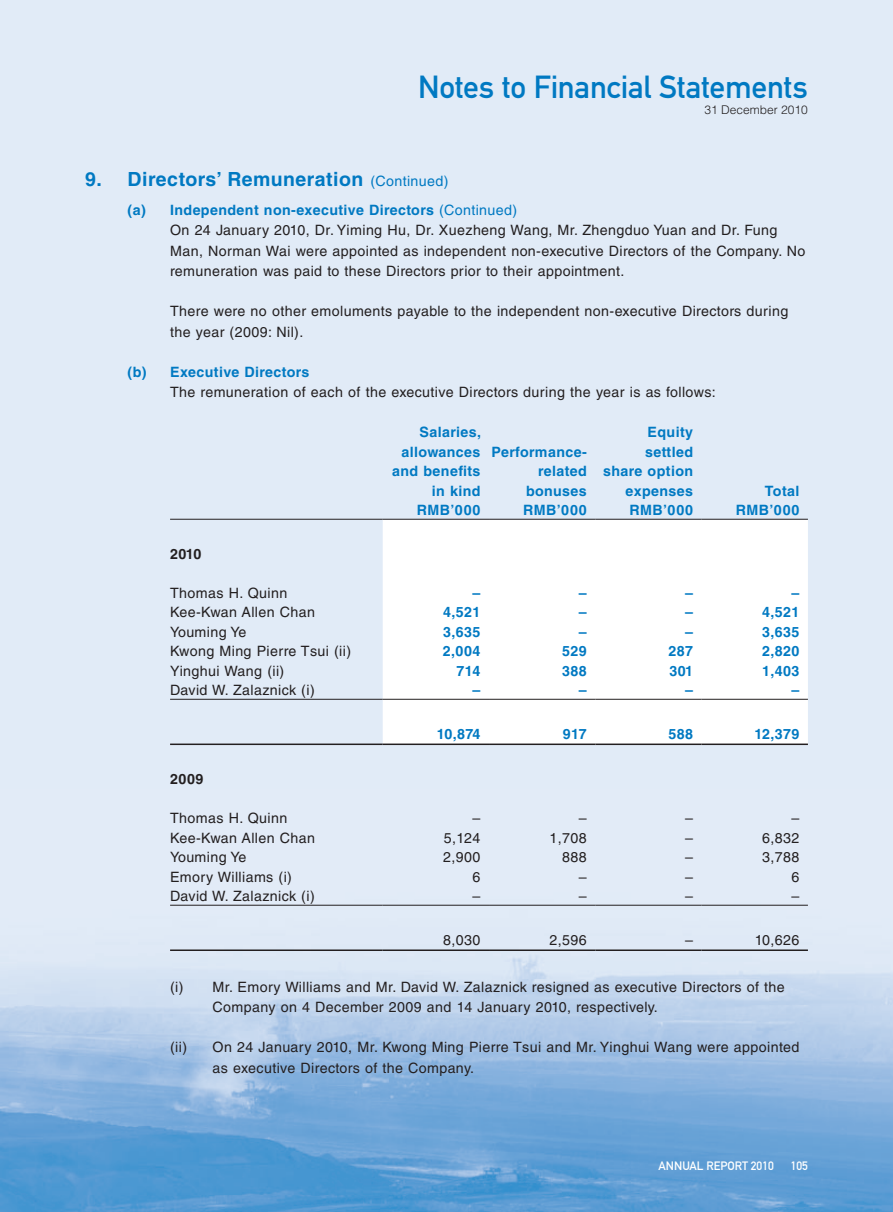
<style>
.page{position:relative;width:893px;height:1212px;background:#e1ebf7}
.page>*{position:absolute;margin:0;border:0;box-sizing:border-box;transform-origin:0 0}
.t1{font:31.5px "DIN Mittelschrift Std";letter-spacing:-.01em;color:#0079c2}
.t2{font:700 19.5px "Helvetica LT Std";letter-spacing:.03em;color:#0079c2}
.t3{font:14.25px/20.2px "Helvetica LT Std";letter-spacing:.03em;color:#231f20}
.t4{font:700 14.25px "Helvetica LT Std";letter-spacing:.03em;color:#0079c2}
.t5{font:700 14.25px "Helvetica LT Std";letter-spacing:.03em;color:#231f20}
.t6{font:12px "DIN Mittelschrift Std";color:#fff}
.t7{font:300 12px "Helvetica LT Std";color:#231f20}
.s1{font-weight:400;font-size:14.25px}
.s2{font-weight:700;color:#0079c2}
.s3{color:#0079c2}
</style>
<div class="page">
<img style="left:0;top:904px;width:893px;height:308px">
<div style="left:383px;top:520px;width:425px;height:223px;background:#fff"></div>
<hr style="left:170px;top:519px;width:213px;height:1px;background:#231f20">
<hr style="left:383px;top:519px;width:106px;height:1px;background:#231f20">
<hr style="left:489px;top:519px;width:106px;height:1px;background:#231f20">
<hr style="left:595px;top:519px;width:107px;height:1px;background:#231f20">
<hr style="left:702px;top:519px;width:106px;height:1px;background:#231f20">
<hr style="left:170px;top:699px;width:213px;height:1px;background:#231f20">
<hr style="left:383px;top:699px;width:106px;height:1px;background:#231f20">
<hr style="left:489px;top:699px;width:106px;height:1px;background:#231f20">
<hr style="left:595px;top:699px;width:107px;height:1px;background:#231f20">
<hr style="left:702px;top:699px;width:106px;height:1px;background:#231f20">
<hr style="left:170px;top:743px;width:213px;height:2px;background:#231f20">
<hr style="left:383px;top:743px;width:106px;height:2px;background:#231f20">
<hr style="left:489px;top:743px;width:106px;height:2px;background:#231f20">
<hr style="left:595px;top:743px;width:107px;height:2px;background:#231f20">
<hr style="left:702px;top:743px;width:106px;height:2px;background:#231f20">
<hr style="left:170px;top:905px;width:213px;height:1px;background:#231f20">
<hr style="left:383px;top:905px;width:106px;height:1px;background:#231f20">
<hr style="left:489px;top:905px;width:106px;height:1px;background:#231f20">
<hr style="left:595px;top:905px;width:107px;height:1px;background:#231f20">
<hr style="left:702px;top:905px;width:106px;height:1px;background:#231f20">
<hr style="left:170px;top:949px;width:213px;height:2px;background:#231f20">
<hr style="left:383px;top:949px;width:106px;height:2px;background:#231f20">
<hr style="left:489px;top:949px;width:106px;height:2px;background:#231f20">
<hr style="left:595px;top:949px;width:107px;height:2px;background:#231f20">
<hr style="left:702px;top:949px;width:106px;height:2px;background:#231f20">
<h1 class="t1" style="left:418px;top:69px;width:391px">Notes to Financial Statements</h1>
<p class="t7" style="left:704px;top:102px;width:105px">31 December 2010</p>
<h2 class="t2" style="left:85px;top:168px;width:365px">9. Directors’ Remuneration <span class="s1">(Continued)</span></h2>
<p class="t3" style="left:170px;top:200px;width:637px;text-indent:-43px"><span class="s2">(a) Independent non-executive Directors</span> <span class="s3">(Continued)<br></span>On 24 January 2010, Dr. Yiming Hu, Dr. Xuezheng Wang, Mr. Zhengduo Yuan and Dr. Fung Man, Norman Wai were appointed as independent non-executive Directors of the Company. No remuneration was paid to these Directors prior to their appointment.</p>
<p class="t3" style="left:170px;top:301px;width:620px">There were no other emoluments payable to the independent non-executive Directors during the year (2009: Nil).</p>
<p class="t4" style="left:128px;top:363px;width:183px">(b) Executive Directors</p>
<p class="t3" style="left:170px;top:382px;width:547px">The remuneration of each of the executive Directors during the year is as follows:</p>
<p class="t4" style="left:419px;top:423px;width:63px">Salaries,</p>
<p class="t4" style="left:648px;top:423px;width:47px">Equity</p>
<p class="t4" style="left:401px;top:443px;width:187px">allowances Performance-</p>
<p class="t4" style="left:645px;top:443px;width:49px">settled</p>
<p class="t4" style="left:392px;top:462px;width:90px">and benefits</p>
<p class="t4" style="left:538px;top:462px;width:156px">related share option</p>
<p class="t4" style="left:432px;top:482px;width:50px">in kind</p>
<p class="t4" style="left:526px;top:482px;width:62px">bonuses</p>
<p class="t4" style="left:626px;top:482px;width:69px">expenses</p>
<p class="t4" style="left:765px;top:482px;width:36px">Total</p>
<p class="t4" style="left:417px;top:501px;width:65px">RMB’000</p>
<p class="t4" style="left:523px;top:501px;width:65px">RMB’000</p>
<p class="t4" style="left:629px;top:501px;width:65px">RMB’000</p>
<p class="t4" style="left:736px;top:501px;width:65px">RMB’000</p>
<p class="t5" style="left:170px;top:545px;width:33px">2010</p>
<p class="t3" style="left:170px;top:582px;width:119px">Thomas H. Quinn</p>
<p class="t4" style="left:473px;top:584px;width:9px">–</p>
<p class="t4" style="left:579px;top:584px;width:9px">–</p>
<p class="t4" style="left:685px;top:584px;width:9px">–</p>
<p class="t4" style="left:791px;top:584px;width:9px">–</p>
<p class="t3" style="left:170px;top:602px;width:147px">Kee-Kwan Allen Chan</p>
<p class="t4" style="left:443px;top:603px;width:39px">4,521</p>
<p class="t4" style="left:579px;top:603px;width:9px">–</p>
<p class="t4" style="left:685px;top:603px;width:9px">–</p>
<p class="t4" style="left:762px;top:603px;width:39px">4,521</p>
<p class="t3" style="left:170px;top:621px;width:78px">Youming Ye</p>
<p class="t4" style="left:443px;top:623px;width:39px">3,635</p>
<p class="t4" style="left:579px;top:623px;width:9px">–</p>
<p class="t4" style="left:685px;top:623px;width:9px">–</p>
<p class="t4" style="left:762px;top:623px;width:39px">3,635</p>
<p class="t3" style="left:170px;top:641px;width:183px">Kwong Ming Pierre Tsui (ii)</p>
<p class="t4" style="left:443px;top:642px;width:39px">2,004</p>
<p class="t4" style="left:562px;top:642px;width:26px">529</p>
<p class="t4" style="left:669px;top:642px;width:26px">287</p>
<p class="t4" style="left:762px;top:642px;width:39px">2,820</p>
<p class="t3" style="left:170px;top:660px;width:116px">Yinghui Wang (ii)</p>
<p class="t4" style="left:456px;top:662px;width:26px">714</p>
<p class="t4" style="left:562px;top:662px;width:26px">388</p>
<p class="t4" style="left:669px;top:662px;width:25px">301</p>
<p class="t4" style="left:762px;top:662px;width:39px">1,403</p>
<p class="t3" style="left:170px;top:680px;width:146px">David W. Zalaznick (i)</p>
<p class="t4" style="left:473px;top:681px;width:9px">–</p>
<p class="t4" style="left:579px;top:681px;width:9px">–</p>
<p class="t4" style="left:685px;top:681px;width:9px">–</p>
<p class="t4" style="left:791px;top:681px;width:9px">–</p>
<p class="t4" style="left:437px;top:725px;width:45px">10,874</p>
<p class="t4" style="left:563px;top:725px;width:26px">917</p>
<p class="t4" style="left:669px;top:725px;width:26px">588</p>
<p class="t4" style="left:754px;top:725px;width:47px">12,379</p>
<p class="t5" style="left:170px;top:770px;width:35px">2009</p>
<p class="t3" style="left:170px;top:808px;width:119px">Thomas H. Quinn</p>
<p class="t3" style="left:473px;top:808px;width:9px">–</p>
<p class="t3" style="left:579px;top:808px;width:9px">–</p>
<p class="t3" style="left:685px;top:808px;width:9px">–</p>
<p class="t3" style="left:791px;top:808px;width:9px">–</p>
<p class="t3" style="left:170px;top:827px;width:147px">Kee-Kwan Allen Chan</p>
<p class="t3" style="left:444px;top:827px;width:38px">5,124</p>
<p class="t3" style="left:550px;top:827px;width:39px">1,708</p>
<p class="t3" style="left:685px;top:827px;width:9px">–</p>
<p class="t3" style="left:762px;top:827px;width:39px">6,832</p>
<p class="t3" style="left:170px;top:847px;width:78px">Youming Ye</p>
<p class="t3" style="left:443px;top:847px;width:39px">2,900</p>
<p class="t3" style="left:562px;top:847px;width:26px">888</p>
<p class="t3" style="left:685px;top:847px;width:9px">–</p>
<p class="t3" style="left:762px;top:847px;width:39px">3,788</p>
<p class="t3" style="left:170px;top:866px;width:123px">Emory Williams (i)</p>
<p class="t3" style="left:473px;top:866px;width:9px">6</p>
<p class="t3" style="left:579px;top:866px;width:9px">–</p>
<p class="t3" style="left:685px;top:866px;width:9px">–</p>
<p class="t3" style="left:791px;top:866px;width:9px">6</p>
<p class="t3" style="left:170px;top:886px;width:146px">David W. Zalaznick (i)</p>
<p class="t3" style="left:473px;top:886px;width:9px">–</p>
<p class="t3" style="left:579px;top:886px;width:9px">–</p>
<p class="t3" style="left:685px;top:886px;width:9px">–</p>
<p class="t3" style="left:791px;top:886px;width:9px">–</p>
<p class="t3" style="left:443px;top:929px;width:39px">8,030</p>
<p class="t3" style="left:550px;top:929px;width:39px">2,596</p>
<p class="t3" style="left:685px;top:929px;width:9px">–</p>
<p class="t3" style="left:755px;top:929px;width:46px">10,626</p>
<p class="t3" style="left:213px;top:976px;width:574px;text-indent:-43px">(i) Mr. Emory Williams and Mr. David W. Zalaznick resigned as executive Directors of the<br>Company on 4 December 2009 and 14 January 2010, respectively.</p>
<p class="t3" style="left:213px;top:1037px;width:588px;text-indent:-43px">(ii) On 24 January 2010, Mr. Kwong Ming Pierre Tsui and Mr. Yinghui Wang were appointed as executive Directors of the Company.</p>
<p class="t6" style="left:659px;top:1158px;width:63px">Ann ual Report</p>
<p class="t6" style="left:751px;top:1158px;width:25px">2010</p>
<p class="t6" style="left:791px;top:1158px;width:19px">105</p>
</div>
